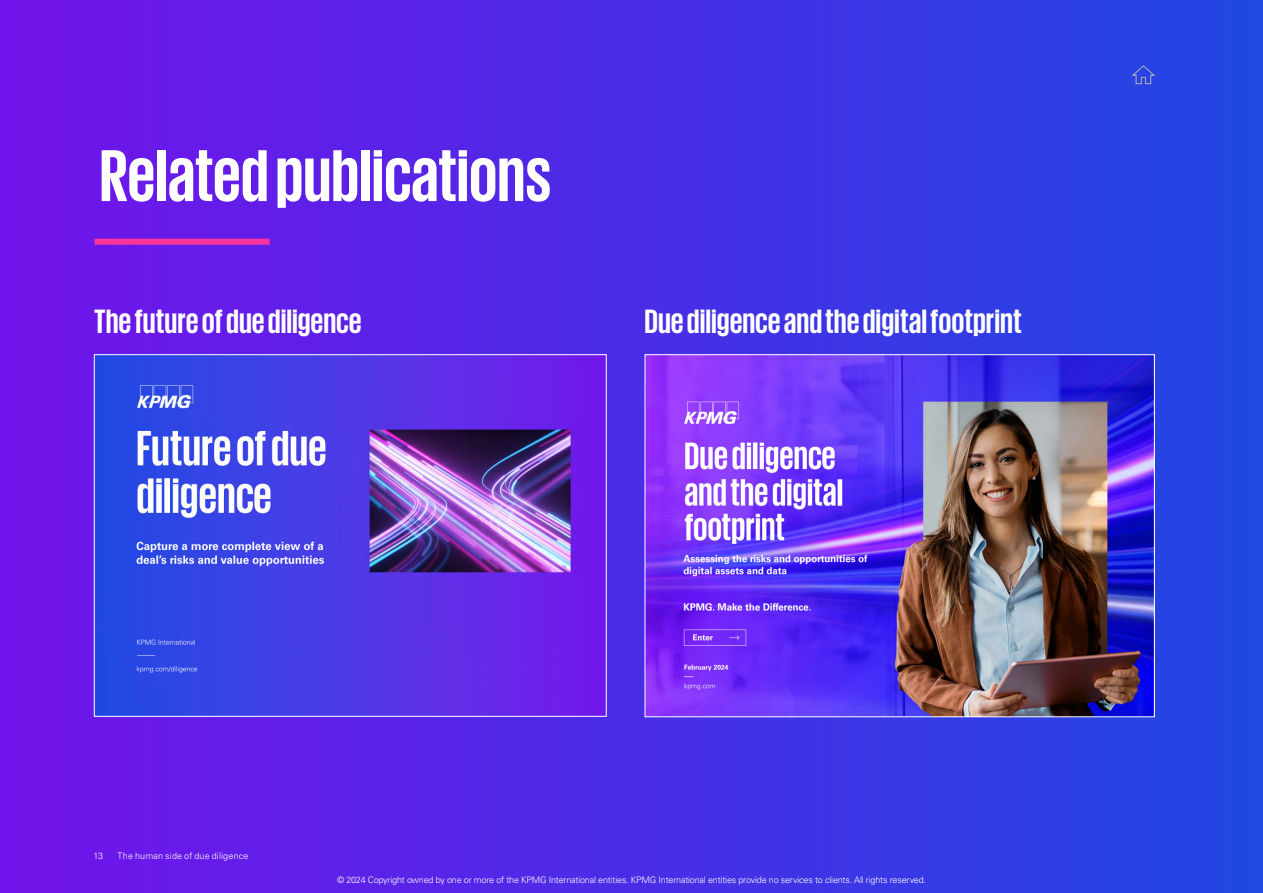
<style>
.page{position:relative;width:1263px;height:893px;background:#fff}
.page>*{position:absolute;margin:0;border:0;box-sizing:border-box;transform-origin:0 0}
.t1{font:700 75px "KPMG";color:#fff}
.t2{font:700 34.5px "KPMG";color:#fff}
.t3{font:300 9px "Univers LT Std";letter-spacing:-.02em;color:#fff}
.t4{font:300 9px "Univers LT Std";letter-spacing:.02em;color:#fff}
</style>
<div class="page">
<div style="left:0;top:0;width:1263px;height:893px;background:linear-gradient(to right,#7414ea,#2249e2)"></div>
<div style="left:94px;top:239px;width:176px;height:6px;background:#fd349c"></div>
<svg style="left:1131px;top:65px;width:25px;height:19px"></svg>
<img style="left:96px;top:356px;width:508px;height:358px">
<img style="left:647px;top:356px;width:505px;height:359px">
<h1 class="t1" style="left:100px;top:138px;width:453px">Related publications</h1>
<h2 class="t2" style="left:94px;top:304px;width:269px">The future of due diligence</h2>
<h2 class="t2" style="left:644px;top:304px;width:379px">Due diligence and the digital footprint</h2>
<p class="t3" style="left:94px;top:851px;width:11px">13</p>
<p class="t4" style="left:118px;top:851px;width:132px">The human side of due diligence</p>
<p class="t3" style="left:337px;top:875px;width:590px">© 2024 Copyright owned by one or more of the KPMG International entities. KPMG International entities provide no services to clients. All rights reserved.</p>
</div>
